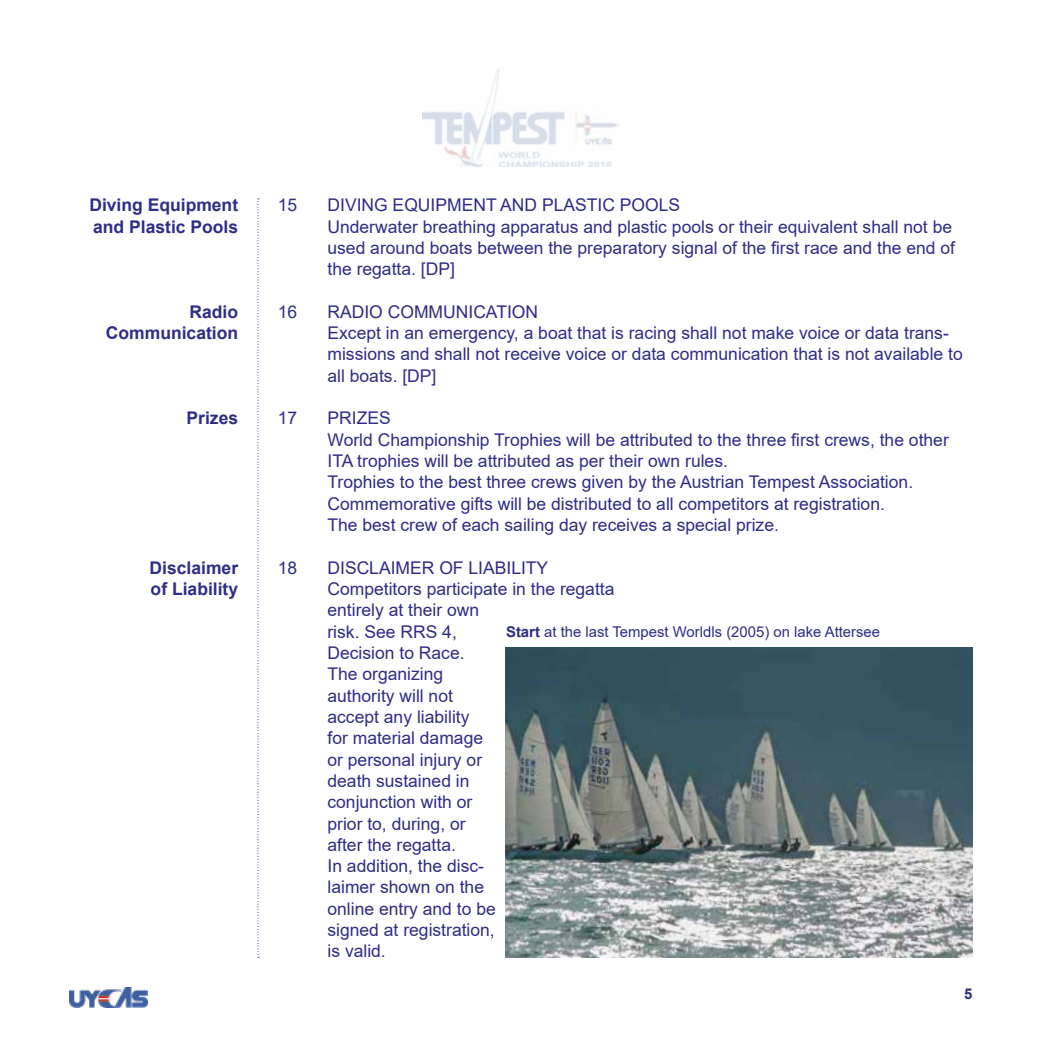
<style>
.page{position:relative;width:1042px;height:1042px;background:#fff}
.page>*{position:absolute;margin:0;border:0;box-sizing:border-box;transform-origin:0 0}
.t1{font:17.5px/21.3px "Arial";color:#2e2d87}
.t2{font:700 17.5px/21.3px "Arial";color:#2e2d87}
.t3{font:14.88px "Arial";color:#2e2d87}
.t4{font:700 14.88px "Arial";color:#2e2d87}
.s1{font-weight:700}
</style>
<div class="page">
<svg style="left:258px;top:198px;width:1px;height:760px"></svg>
<img style="left:69px;top:987px;width:78px;height:20px">
<img style="left:422px;top:69px;width:198px;height:98px">
<img style="left:506px;top:648px;width:466px;height:309px">
<p class="t2" style="left:89px;top:195px;width:150px">Diving Equipment and Plastic Pools</p>
<p class="t2" style="left:106px;top:301px;width:134px;text-align:right">Radio<br>Communication</p>
<p class="t2" style="left:187px;top:408px;width:53px">Prizes</p>
<p class="t2" style="left:150px;top:557px;width:90px">Disclaimer of Liability</p>
<p class="t1" style="left:278px;top:194px;width:21px">15</p>
<p class="t1" style="left:327px;top:194px;width:629px">DIVING EQUIPMENT AND PLASTIC POOLS<br>Underwater breathing apparatus and plastic pools or their equivalent shall not be used around boats between the preparatory signal of the first race and the end of the regatta. [DP]</p>
<p class="t1" style="left:278px;top:301px;width:21px">16</p>
<p class="t1" style="left:327px;top:301px;width:637px">RADIO COMMUNICATION<br>Except in an emergency, a boat that is racing shall not make voice or data trans&shy;missions and shall not receive voice or data communication that is not available to all boats. [DP]</p>
<p class="t1" style="left:278px;top:407px;width:21px">17</p>
<p class="t1" style="left:327px;top:407px;width:623px">PRIZES<br>World Championship Trophies will be attributed to the three first crews, the other ITA trophies will be attributed as per their own rules.<br>Trophies to the best three crews given by the Austrian Tempest Association.<br>Commemorative gifts will be distributed to all competitors at registration.<br>The best crew of each sailing day receives a special prize.</p>
<p class="t1" style="left:278px;top:557px;width:21px">18</p>
<p class="t1" style="left:327px;top:557px;width:288px">DISCLAIMER OF LIABILITY<br>Competitors participate in the regatta entirely at their own<br>risk. See RRS 4,<br>Decision to Race.<br>The organizing<br>authority will not<br>accept any liability<br>for material damage<br>or personal injury or<br>death sustained in<br>conjunction with or<br>prior to, during, or<br>after the regatta.<br>In addition, the disc-<br>laimer shown on the<br>online entry and to be<br>signed at registration,<br>is valid.</p>
<p class="t3" style="left:506px;top:622px;width:375px"><span class="s1">Start</span> at the last Tempest Worldls (2005) on lake Attersee</p>
<p class="t4" style="left:964px;top:983px;width:10px">5</p>
</div>
